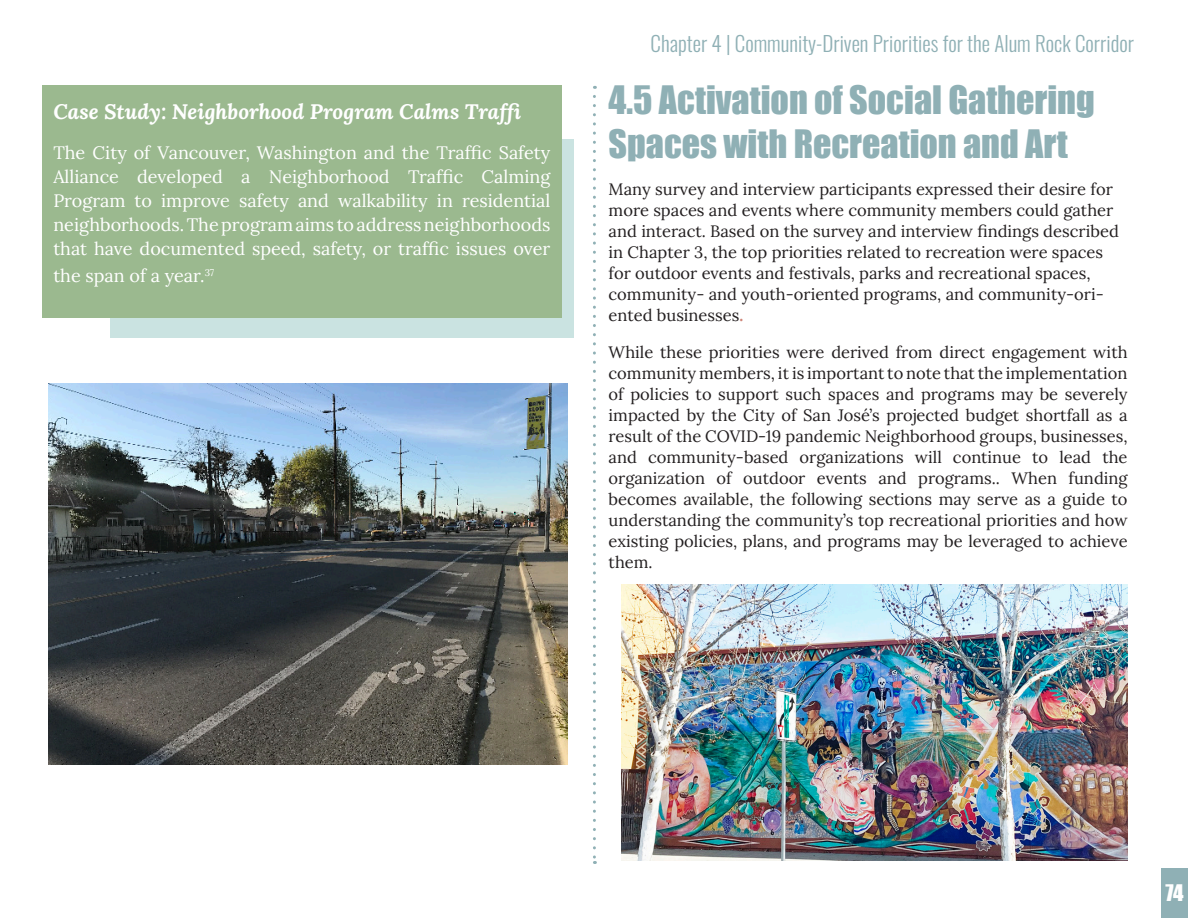
<style>
.page{position:relative;width:1188px;height:918px;background:#fff}
.page>*{position:absolute;margin:0;border:0;box-sizing:border-box;transform-origin:0 0}
.SubHead{font:36px/43.2px "Impact";color:#8fb0b5}
.t1{font:300 21px "Oswald";color:#8fb0b5}
.Text_Black{font:italic 21px "Lora";color:#fff}
.t2{font:21px "Impact";color:#fff}
.Text_Black-2{font:18px/24px "Lora";color:#fff;text-align:justify}
.Text_Black-3{font:16.5px/21px "Lora";color:#231f20;text-align:justify}
.SubHead-2{font:16.5px/21px "Lora";color:#231f20}
.s1{color:#ce8477}
</style>
<div class="page">
<svg style="left:593px;top:96px;width:3px;height:768px"></svg>
<div style="left:1161px;top:868px;width:27px;height:50px;background:#8fb0b5"></div>
<div style="left:110px;top:139px;width:464px;height:199px;background:#cae3e1"></div>
<div style="left:42px;top:86px;width:520px;height:232px;background:#9bb98f"></div>
<img style="left:622px;top:584px;width:505px;height:277px">
<img style="left:48px;top:383px;width:520px;height:382px">
<p class="Text_Black" style="left:53px;top:97px;width:472px">Case Study: Neighborhood Program Calms Traffi</p>
<p class="Text_Black-2" style="left:53px;top:139px;width:499px">The City of Vancouver, Washington and the Traffic Safety Alliance developed a Neighborhood Traffic Calming Program to improve safety and walkability in residential neighborhoods. The program aims to address neighborhoods that have documented speed, safety, or traffic issues over</p>
<p class="Text_Black-2" style="left:53px;top:262px;width:162px">the span of a year.<sup>37</sup></p>
<p class="t1" style="left:651px;top:25px;width:485px">Chapter 4 | Community-Driven Priorities for the Alum Rock Corridor</p>
<p class="SubHead" style="left:609px;top:78px;width:488px">4.5 Activation of Social Gathering<br>Spaces with Recreation and Art</p>
<p class="SubHead-2" style="left:609px;top:177px;width:512px">Many survey and interview participants expressed their desire for more spaces and events where community members could gather and interact. Based on the survey and interview findings described in Chapter 3, the top priorities related to recreation were spaces for outdoor events and festivals, parks and recreational spaces, community- and youth-oriented programs, and community-ori&shy;ented businesses<span class="s1">.</span></p>
<p class="Text_Black-3" style="left:609px;top:340px;width:521px">While these priorities were derived from direct engagement with community members, it is important to note that the implementation of policies to support such spaces and programs may be severely impacted by the City of San José’s projected budget shortfall as a result of the COVID-19 pandemic Neighborhood groups, businesses, and community-based organizations will continue to lead the organization of outdoor events and programs.. When funding becomes available, the following sections may serve as a guide to understanding the community’s top recreational priorities and how existing policies, plans, and programs may be leveraged to achieve them.</p>
<p class="t2" style="left:1165px;top:877px;width:20px">74</p>
</div>
